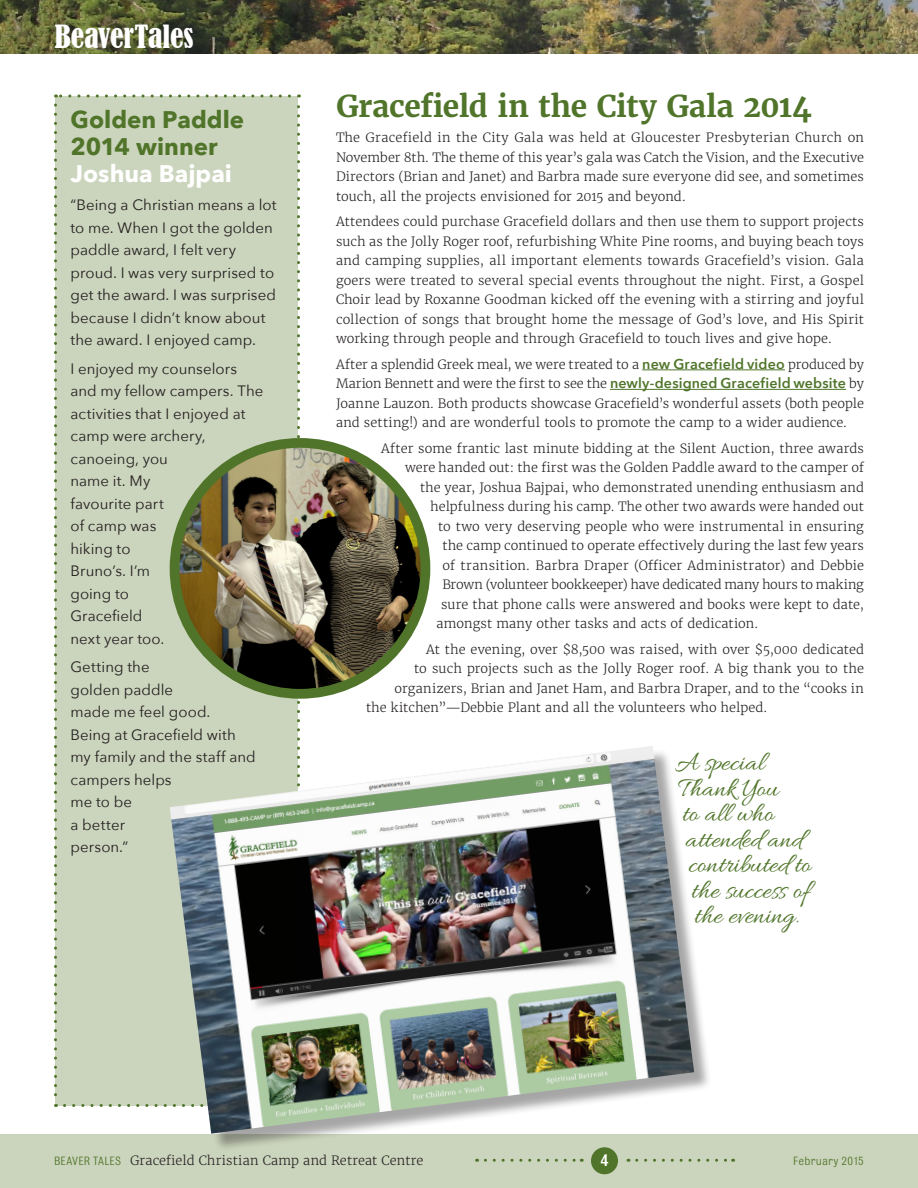
<style>
.page{position:relative;width:918px;height:1188px;background:#fff}
.page>*{position:absolute;margin:0;border:0;box-sizing:border-box;transform-origin:0 0}
.FrontPg_Headline{font:700 30px "Merriweather";letter-spacing:-.01em;color:#50752a}
.t1{font:condensed 30px "Bernard";color:#fff}
.t2{font:27.75px "Allura";letter-spacing:.005em;color:#50752a}
.Sidebar_Headline{font:700 24px/27px "Avenir Next";color:#50752a}
.t3{font:500 18px "Bulldog";color:#fff}
.Sidebar{font:15px/22.5px "Avenir Next";letter-spacing:.005em;color:#231f20}
.t4{font:300 12.75px/19.5px "Merriweather";letter-spacing:.005em;color:#231f20;text-align:justify}
.t5{font:300 12.75px "Merriweather";letter-spacing:-.015em;color:#231f20}
.t6{font:12.75px "Bulldog";letter-spacing:.01em;color:#50752a}
.s1{color:#fff}
.s2{font-family:"Avenir Next";font-weight:600;font-size:14.25px;color:#50752a}
.s3{font-family:"Bulldog";font-weight:400;color:#50752a}
</style>
<div class="page">
<div style="left:0;top:1134px;width:918px;height:54px;background:#cbd4bc"></div>
<svg style="left:485px;top:1159px;width:97px;height:3px"></svg>
<svg style="left:637px;top:1159px;width:97px;height:3px"></svg>
<div style="left:591px;top:1147px;width:27px;height:27px;background:#50752a;border-radius:50%"></div>
<img style="left:0;top:0;width:918px;height:54px">
<hr style="left:642px;top:369px;width:143px;height:1px;background:#50752a">
<hr style="left:610px;top:389px;width:236px;height:1px;background:#50752a">
<div style="left:56px;top:96px;width:242px;height:1010px;background:#cbd4bc"></div>
<svg style="left:54px;top:105px;width:3px;height:1002px"></svg>
<svg style="left:64px;top:1104px;width:103px;height:3px"></svg>
<svg style="left:297px;top:94px;width:3px;height:647px"></svg>
<svg style="left:56px;top:94px;width:234px;height:4px"></svg>
<img style="left:175px;top:443px;width:250px;height:251px;border-radius:125px">
<div style="left:170px;top:438px;width:260px;height:261px;border:10px solid #50752a;border-radius:50%"></div>
<div style="left:173px;top:749px;width:539px;height:403px;background:#231f20;opacity:.4"></div>
<img style="left:170px;top:746px;width:524px;height:388px">
<h1 class="t1" style="left:55px;top:19px;width:140px">BeaverTales</h1>
<p class="Sidebar_Headline" style="left:70px;top:106px;width:175px">Golden Paddle<br>2014 winner<br><span class="s1">Joshua Bajpai</span></p>
<p class="Sidebar" style="left:70px;top:193px;width:208px">“Being a Christian means a lot to me. When I got the golden paddle award, I felt very proud. I was very surprised to get the award. I was surprised because I didn’t know about the award. I enjoyed camp.</p>
<p class="Sidebar" style="left:70px;top:357px;width:195px">I enjoyed my counselors and my fellow campers. The activities that I enjoyed at camp were archery, canoeing, you<br>name it. My<br>favourite part<br>of camp was<br>hiking to<br>Bruno’s. I’m<br>going to<br>Gracefield<br>next year too.</p>
<p class="Sidebar" style="left:70px;top:655px;width:187px">Getting the<br>golden paddle<br>made me feel good.<br>Being at Gracefield with my family and the staff and campers helps<br>me to be<br>a better<br>person.”</p>
<p class="FrontPg_Headline" style="left:336px;top:87px;width:477px">Gracefield in the City Gala 2014</p>
<p class="t4" style="left:336px;top:128px;width:530px">The Gracefield in the City Gala was held at Gloucester Presbyterian Church on November 8th. The theme of this year’s gala was Catch the Vision, and the Executive Directors (Brian and Janet) and Barbra made sure everyone did see, and sometimes touch, all the projects envisioned for 2015 and beyond.</p>
<p class="t4" style="left:336px;top:212px;width:530px">Attendees could purchase Gracefield dollars and then use them to support projects such as the Jolly Roger roof, refurbishing White Pine rooms, and buying beach toys and camping supplies, all important elements towards Gracefield’s vision. Gala goers were treated to several special events throughout the night. First, a Gospel Choir lead by Roxanne Goodman kicked off the evening with a stirring and joyful collection of songs that brought home the message of God’s love, and His Spirit working through people and through Gracefield to touch lives and give hope.</p>
<p class="t4" style="left:336px;top:355px;width:530px">After a splendid Greek meal, we were treated to a <span class="s2">new Gracefield video</span> produced by Marion Bennett and were the first to see the <span class="s2">newly-designed Gracefield website</span> by Joanne Lauzon. Both products showcase Gracefield’s wonderful assets (both people and setting!) and are wonderful tools to promote the camp to a wider audience.</p>
<p class="t4" style="left:381px;top:439px;width:484px">After some frantic last minute bidding at the Silent Auction, three awards</p>
<p class="t4" style="left:405px;top:458px;width:461px">were handed out: the first was the Golden Paddle award to the camper of</p>
<p class="t4" style="left:420px;top:478px;width:445px">the year, Joshua Bajpai, who demonstrated unending enthusiasm and</p>
<p class="t4" style="left:430px;top:497px;width:435px">helpfulness during his camp. The other two awards were handed out</p>
<p class="t4" style="left:438px;top:517px;width:427px">to two very deserving people who were instrumental in ensuring</p>
<p class="t4" style="left:442px;top:536px;width:423px">the camp continued to operate effectively during the last few years</p>
<p class="t4" style="left:442px;top:556px;width:423px">of transition. Barbra Draper (Officer Administrator) and Debbie</p>
<p class="t5" style="left:442px;top:577px;width:423px">Brown (volunteer bookkeeper) have dedicated many hours to making</p>
<p class="t4" style="left:441px;top:595px;width:424px">sure that phone calls were answered and books were kept to date,</p>
<p class="t4" style="left:436px;top:614px;width:324px">amongst many other tasks and acts of dedication.</p>
<p class="t4" style="left:426px;top:640px;width:440px">At the evening, over $8,500 was raised, with over $5,000 dedicated</p>
<p class="t4" style="left:414px;top:659px;width:451px">to such projects such as the Jolly Roger roof. A big thank you to the</p>
<p class="t4" style="left:394px;top:679px;width:471px">organizers, Brian and Janet Ham, and Barbra Draper, and to the “cooks in</p>
<p class="t4" style="left:366px;top:698px;width:403px">the kitchen”—Debbie Plant and all the volunteers who helped.</p>
<p class="t2" style="left:675px;top:747px;width:91px">A special</p>
<p class="t2" style="left:678px;top:773px;width:102px">Thank You</p>
<p class="t2" style="left:682px;top:798px;width:93px">to all who</p>
<p class="t2" style="left:686px;top:824px;width:118px">attended and</p>
<p class="t2" style="left:688px;top:849px;width:124px">contributed to</p>
<p class="t2" style="left:692px;top:875px;width:121px">the success of</p>
<p class="t2" style="left:694px;top:900px;width:106px">the evening.</p>
<p class="t4" style="left:54px;top:1150px;width:371px"><span class="s3">BEAVER TALES</span> Gracefield Christian Camp and Retreat Centre</p>
<h3 class="t3" style="left:600px;top:1151px;width:10px">4</h3>
<p class="t6" style="left:793px;top:1154px;width:72px">February 2015</p>
</div>
